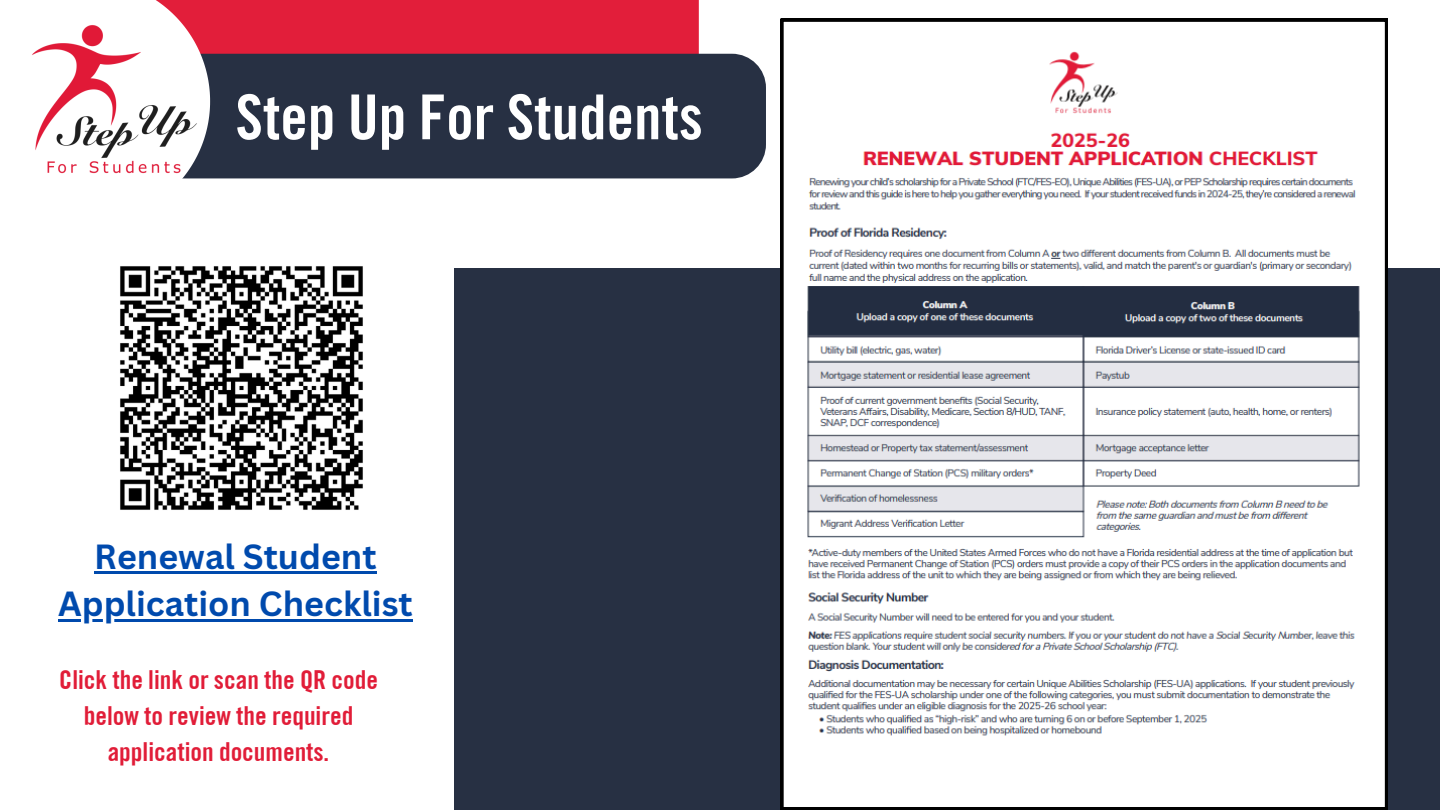
<style>
.page{position:relative;width:1440px;height:810px;background:#fff}
.page>*{position:absolute;margin:0;border:0;box-sizing:border-box;transform-origin:0 0}
.t1{font:700 62px "Traditionell Sans";color:#fff}
.t2{font:700 34px "Canva Sans";color:#004aad}
.t3{font:700 26.2px/36px "Traditionell Sans";color:#e11d38;text-align:center}
</style>
<div class="page">
<div style="left:219px;top:0;width:480px;height:54px;background:#e21e3a"></div>
<div style="left:219px;top:54px;width:547px;height:124px;background:#273043"></div>
<div style="left:455px;top:269px;width:985px;height:541px;background:#273043"></div>
<img style="left:32px;top:0;width:187px;height:179px">
<img style="left:120px;top:266px;width:243px;height:244px">
<svg style="left:781px;top:19px;width:607px;height:791px"></svg>
<hr style="left:94px;top:571px;width:283px;height:3px;background:#004aad">
<hr style="left:58px;top:619px;width:355px;height:3px;background:#004aad">
<p class="t1" style="left:236px;top:79px;width:469px">Step Up For Students</p>
<p class="t2" style="left:94px;top:533px;width:284px">Renewal Student</p>
<p class="t2" style="left:58px;top:580px;width:356px">Application Checklist</p>
<h1 class="t3" style="left:59px;top:661px;width:320px">Click the link or scan the QR code below to review the required application documents.</h1>
</div>
